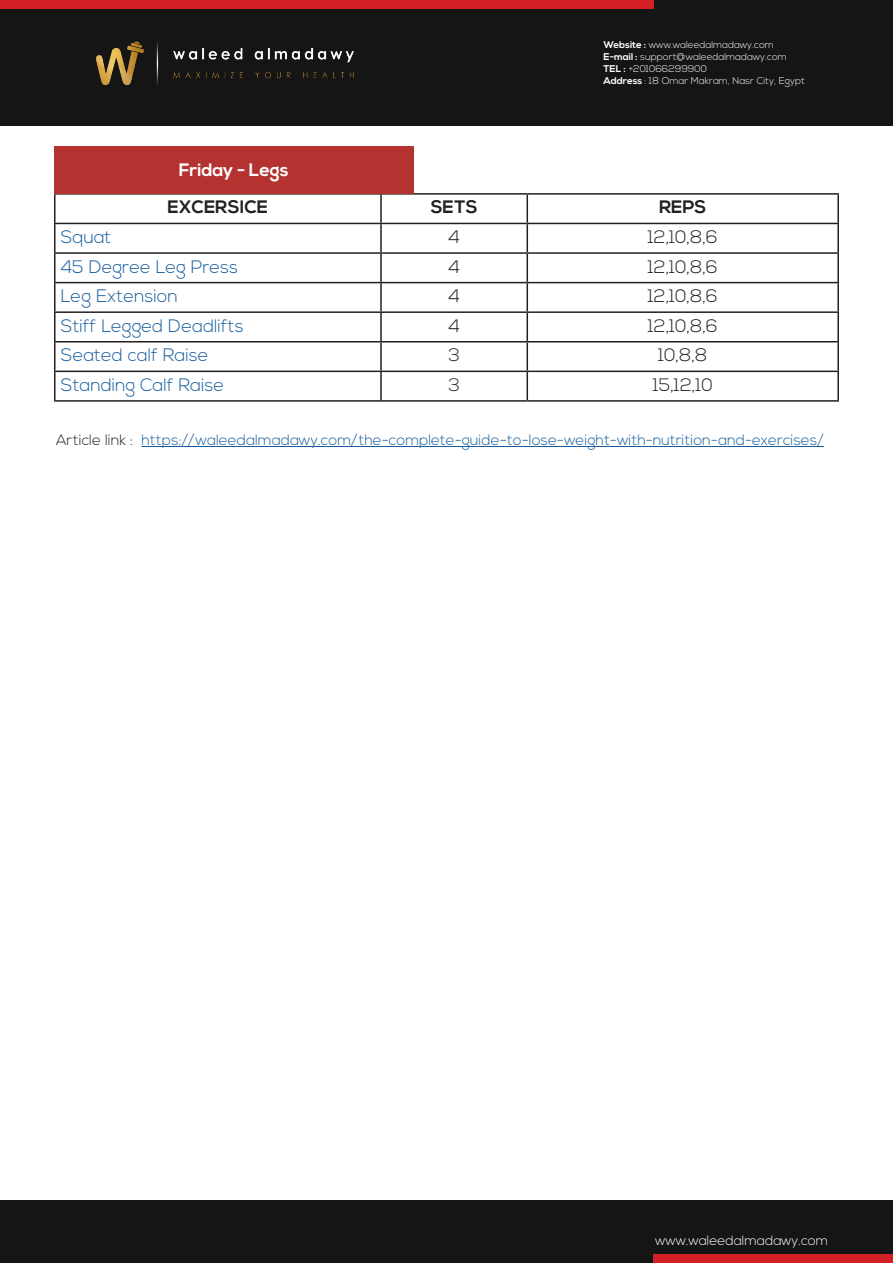
<style>
.page{position:relative;width:893px;height:1263px;background:#fff}
.page>*{position:absolute;margin:0;border:0;box-sizing:border-box;transform-origin:0 0}
.t1{font:300 18px "Nexa";color:#175d9e}
.t2{font:300 18px "Nexa";letter-spacing:.005em;color:#231f20}
.t3{font:700 18px "Nexa";color:#231f20}
.t4{font:700 18px "Nexa";color:#fff}
.t5{font:300 15px "Nexa";color:#175d9e}
.t6{font:300 13.5px "Nexa";color:#fff}
.t7{font:300 9.75px "Nexa";color:#fff}
.s1{font-weight:700}
.s2{color:#231f20}
</style>
<div class="page">
<div style="left:0;top:1200px;width:893px;height:63px;background:#161516"></div>
<div style="left:653px;top:1255px;width:240px;height:8px;background:#d32026"></div>
<div style="left:0;top:0;width:893px;height:125px;background:#161516"></div>
<div style="left:0;top:0;width:653px;height:8px;background:#d32026"></div>
<img style="left:96px;top:41px;width:258px;height:44px">
<hr style="left:141px;top:446px;width:683px;height:1px;background:#175d9e">
<hr style="left:54px;top:193px;width:327px;height:2px;background:#231f20">
<hr style="left:54px;top:195px;width:2px;height:28px;background:#231f20">
<hr style="left:381px;top:193px;width:146px;height:2px;background:#231f20">
<hr style="left:380px;top:195px;width:2px;height:28px;background:#231f20">
<hr style="left:527px;top:193px;width:312px;height:2px;background:#231f20">
<hr style="left:526px;top:195px;width:2px;height:28px;background:#231f20">
<hr style="left:837px;top:195px;width:2px;height:28px;background:#231f20">
<hr style="left:54px;top:223px;width:327px;height:1px;background:#231f20">
<hr style="left:54px;top:224px;width:2px;height:28px;background:#231f20">
<hr style="left:381px;top:223px;width:146px;height:1px;background:#231f20">
<hr style="left:380px;top:224px;width:2px;height:28px;background:#231f20">
<hr style="left:527px;top:223px;width:312px;height:1px;background:#231f20">
<hr style="left:526px;top:224px;width:2px;height:28px;background:#231f20">
<hr style="left:837px;top:224px;width:2px;height:28px;background:#231f20">
<hr style="left:54px;top:252px;width:327px;height:2px;background:#231f20">
<hr style="left:54px;top:254px;width:2px;height:28px;background:#231f20">
<hr style="left:381px;top:252px;width:146px;height:2px;background:#231f20">
<hr style="left:380px;top:254px;width:2px;height:28px;background:#231f20">
<hr style="left:527px;top:252px;width:312px;height:2px;background:#231f20">
<hr style="left:526px;top:254px;width:2px;height:28px;background:#231f20">
<hr style="left:837px;top:254px;width:2px;height:28px;background:#231f20">
<hr style="left:54px;top:282px;width:327px;height:1px;background:#231f20">
<hr style="left:54px;top:283px;width:2px;height:28px;background:#231f20">
<hr style="left:381px;top:282px;width:146px;height:1px;background:#231f20">
<hr style="left:380px;top:283px;width:2px;height:28px;background:#231f20">
<hr style="left:527px;top:282px;width:312px;height:1px;background:#231f20">
<hr style="left:526px;top:283px;width:2px;height:28px;background:#231f20">
<hr style="left:837px;top:283px;width:2px;height:28px;background:#231f20">
<hr style="left:54px;top:311px;width:327px;height:2px;background:#231f20">
<hr style="left:54px;top:313px;width:2px;height:28px;background:#231f20">
<hr style="left:381px;top:311px;width:146px;height:2px;background:#231f20">
<hr style="left:380px;top:313px;width:2px;height:28px;background:#231f20">
<hr style="left:527px;top:311px;width:312px;height:2px;background:#231f20">
<hr style="left:526px;top:313px;width:2px;height:28px;background:#231f20">
<hr style="left:837px;top:313px;width:2px;height:28px;background:#231f20">
<hr style="left:54px;top:341px;width:327px;height:1px;background:#231f20">
<hr style="left:54px;top:342px;width:2px;height:29px;background:#231f20">
<hr style="left:381px;top:341px;width:146px;height:1px;background:#231f20">
<hr style="left:380px;top:342px;width:2px;height:29px;background:#231f20">
<hr style="left:527px;top:341px;width:312px;height:1px;background:#231f20">
<hr style="left:526px;top:342px;width:2px;height:29px;background:#231f20">
<hr style="left:837px;top:342px;width:2px;height:29px;background:#231f20">
<hr style="left:54px;top:371px;width:327px;height:1px;background:#231f20">
<hr style="left:54px;top:372px;width:2px;height:28px;background:#231f20">
<hr style="left:381px;top:371px;width:146px;height:1px;background:#231f20">
<hr style="left:380px;top:372px;width:2px;height:28px;background:#231f20">
<hr style="left:527px;top:371px;width:312px;height:1px;background:#231f20">
<hr style="left:526px;top:372px;width:2px;height:28px;background:#231f20">
<hr style="left:837px;top:372px;width:2px;height:28px;background:#231f20">
<hr style="left:54px;top:400px;width:327px;height:2px;background:#231f20">
<hr style="left:381px;top:400px;width:146px;height:2px;background:#231f20">
<hr style="left:527px;top:400px;width:312px;height:2px;background:#231f20">
<div style="left:54px;top:146px;width:360px;height:48px;background:#b43230"></div>
<p class="t4" style="left:179px;top:160px;width:111px">Friday - Legs</p>
<p class="t7" style="left:604px;top:39px;width:172px"><span class="s1">Website :</span> www.waleedalmadawy.com</p>
<p class="t7" style="left:604px;top:51px;width:185px"><span class="s1">E-mail :</span> support@waleedalmadawy.com</p>
<p class="t7" style="left:604px;top:63px;width:105px"><span class="s1">TEL :</span> +201066299900</p>
<p class="t7" style="left:604px;top:75px;width:203px"><span class="s1">Address</span> : 18 Omar Makram, Nasr City, Egypt</p>
<p class="t3" style="left:168px;top:197px;width:102px">EXCERSICE</p>
<p class="t3" style="left:431px;top:197px;width:48px">SETS</p>
<p class="t3" style="left:659px;top:197px;width:49px">REPS</p>
<p class="t1" style="left:61px;top:226px;width:52px">Squat</p>
<p class="t2" style="left:448px;top:226px;width:13px">4</p>
<p class="t2" style="left:648px;top:226px;width:72px">12,10,8,6</p>
<p class="t1" style="left:61px;top:256px;width:179px">45 Degree Leg Press</p>
<p class="t2" style="left:448px;top:256px;width:13px">4</p>
<p class="t2" style="left:648px;top:256px;width:72px">12,10,8,6</p>
<p class="t1" style="left:61px;top:286px;width:119px">Leg Extension</p>
<p class="t2" style="left:448px;top:286px;width:13px">4</p>
<p class="t2" style="left:648px;top:286px;width:72px">12,10,8,6</p>
<p class="t1" style="left:61px;top:315px;width:184px">Stiff Legged Deadlifts</p>
<p class="t2" style="left:448px;top:315px;width:13px">4</p>
<p class="t2" style="left:648px;top:315px;width:72px">12,10,8,6</p>
<p class="t1" style="left:61px;top:345px;width:149px">Seated calf Raise</p>
<p class="t2" style="left:448px;top:345px;width:13px">3</p>
<p class="t2" style="left:658px;top:345px;width:50px">10,8,8</p>
<p class="t1" style="left:61px;top:374px;width:165px">Standing Calf Raise</p>
<p class="t2" style="left:448px;top:374px;width:13px">3</p>
<p class="t2" style="left:653px;top:374px;width:62px">15,12,10</p>
<p class="t5" style="left:56px;top:431px;width:769px"><span class="s2">Article link :</span> https://waleedalmadawy.com/the-complete-guide-to-lose-weight-with-nutrition-and-exercises/</p>
<p class="t6" style="left:655px;top:1233px;width:175px">www.waleedalmadawy.com</p>
</div>
